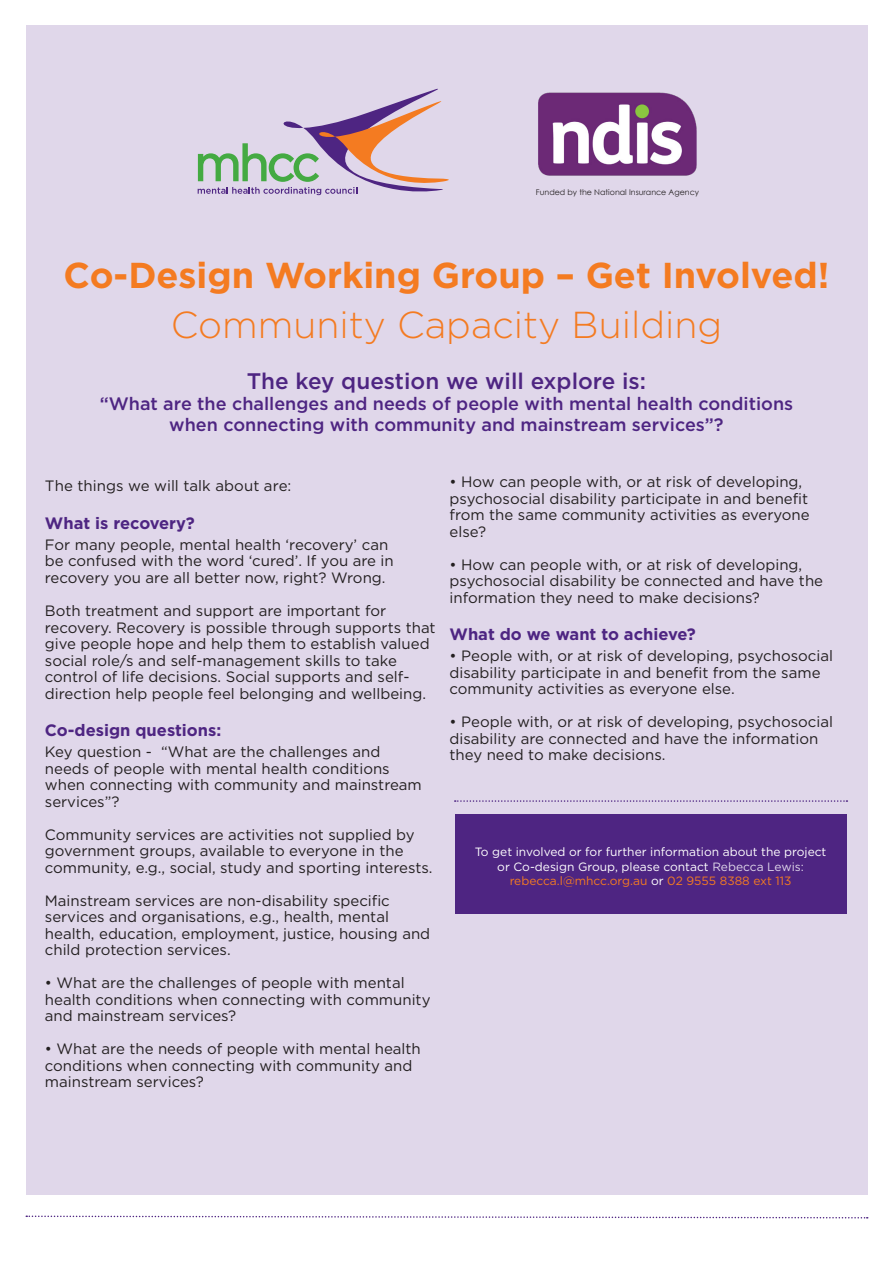
<style>
.page{position:relative;width:893px;height:1263px;background:#fff}
.page>*{position:absolute;margin:0;border:0;box-sizing:border-box;transform-origin:0 0}
.t1{font:300 37.5px "Gotham";color:#f47b21}
.t2{font:700 36px "Gotham";color:#f47b21}
.t3{font:500 22.5px "Gotham";color:#4e2582}
.t4{font:500 18px/21px "Gotham";color:#4e2582;text-align:center}
.t5{font:700 16.5px "Gotham";color:#4e2582}
.t6{font:15px/16.5px "Gotham";color:#231f20}
.t7{font:12px/14.4px "Gotham";color:#fff;text-align:center}
.t8{font:12px "Gotham";color:#f47b21}
.t9{font:7.95px "Century Gothic";color:#231f20}
.s1{color:#e0d7ea}
.s2{color:#fff}
</style>
<div class="page">
<div style="left:26px;top:26px;width:841px;height:1169px;background:#e0d7ea"></div>
<div style="left:455px;top:815px;width:391px;height:99px;background:#4e2582"></div>
<svg style="left:198px;top:89px;width:251px;height:106px"></svg>
<svg style="left:26px;top:1215px;width:842px;height:4px"></svg>
<svg style="left:455px;top:800px;width:392px;height:2px"></svg>
<img style="left:538px;top:92px;width:159px;height:84px">
<p class="t9" style="left:536px;top:186px;width:165px">Funded by the National Insurance Agency</p>
<p class="t2" style="left:64px;top:255px;width:767px">Co-Design Working Group – Get Involved!</p>
<p class="t1" style="left:171px;top:305px;width:553px">Community Capacity Building</p>
<p class="t3" style="left:247px;top:368px;width:401px">The key question we will explore is:</p>
<p class="t4" style="left:100px;top:392px;width:695px">“What are the challenges and needs of people with mental health conditions when connecting with community and mainstream services”?</p>
<p class="t6" style="left:45px;top:478px;width:248px">The things we will talk about are:</p>
<p class="t5" style="left:45px;top:514px;width:152px">What is recovery?</p>
<p class="t6" style="left:45px;top:536px;width:350px">For many people, mental health ‘recovery’ can be confused with the word ‘cured’. If you are in recovery you are all better now, right? Wrong.</p>
<p class="t6" style="left:45px;top:602px;width:392px">Both treatment and support are important for recovery. Recovery is possible through supports that give people hope and help them to establish valued social role/s and self-management skills to take control of life decisions. Social supports and self&shy;direction help people feel belonging and wellbeing.</p>
<p class="t5" style="left:45px;top:721px;width:178px">Co-design questions:</p>
<p class="t6" style="left:45px;top:743px;width:378px">Key question - “What are the challenges and needs of people with mental health conditions when connecting with community and mainstream services”?</p>
<p class="t6" style="left:45px;top:826px;width:389px">Community services are activities not supplied by government groups, available to everyone in the community, e.g., social, study and sporting interests.</p>
<p class="t6" style="left:45px;top:892px;width:387px">Mainstream services are non-disability specific services and organisations, e.g., health, mental health, education, employment, justice, housing and child protection services.</p>
<p class="t6" style="left:45px;top:974px;width:387px">• What are the challenges of people with mental health conditions when connecting with community and mainstream services?</p>
<p class="t6" style="left:45px;top:1040px;width:377px">• What are the needs of people with mental health conditions when connecting with community and mainstream services?</p>
<p class="t6" style="left:449px;top:473px;width:362px">• How can people with, or at risk of developing, psychosocial disability participate in and benefit from the same community activities as everyone else?</p>
<p class="t6" style="left:449px;top:556px;width:375px">• How can people with, or at risk of developing, psychosocial disability be connected and have the information they need to make decisions?</p>
<p class="t5" style="left:449px;top:625px;width:248px">What do we want to achieve?</p>
<p class="t6" style="left:449px;top:647px;width:385px">• People with, or at risk of developing, psychosocial disability participate in and benefit from the same community activities as everyone else.</p>
<p class="t6" style="left:449px;top:713px;width:385px">• People with, or at risk of developing, psychosocial disability are connected and have the information they need to make decisions.</p>
<p class="t7" style="left:475px;top:845px;width:353px">To get involved or for further information about the project or Co-design Group, please contact <span class="s1">Rebecca Lewis:</span></p>
<p class="t8" style="left:510px;top:874px;width:283px">rebecca.l@mhcc.org.au <span class="s2">or</span> 02 9555 8388 ext 113</p>
</div>
